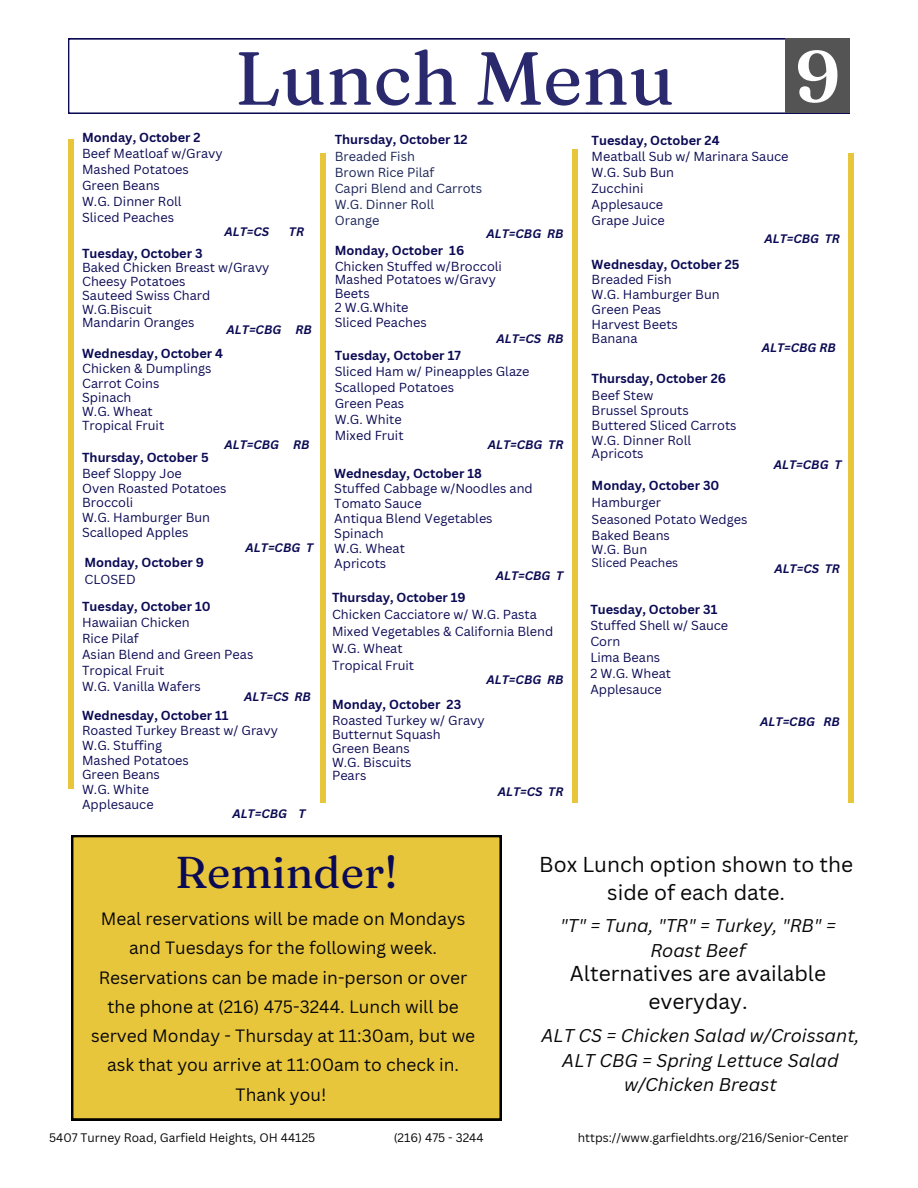
<style>
.page{position:relative;width:918px;height:1188px;background:#fff}
.page>*{position:absolute;margin:0;border:0;box-sizing:border-box;transform-origin:0 0}
.t1{font:75px "Fraunces 9 pt";color:#2a296e}
.t2{font:600 72px "Fraunces 9 pt";color:#fefefe}
.t3{font:44.55px "Fraunces 9 pt";color:#0b0a54}
.t4{font:21px/28.2px "Canva Sans";color:#070709;text-align:center}
.t5{font:italic 18px/24.8px "Canva Sans";color:#070709;text-align:center}
.t6{font:17.4px/29.2px "Canva Sans";color:#070709;text-align:center}
.t7{font:12.75px/14.9px "Canva Sans";color:#0b0a54}
.t8{font:700 12.75px "Canva Sans";color:#0b0a54}
.t9{font:12.75px "Canva Sans";color:#1a2456}
.t10{font:italic 700 12px "Canva Sans";color:#0b0a54}
.t11{font:12px "Canva Sans";color:#070709}
.t12{font:12px "Canva Sans";color:#0b0a54}
</style>
<div class="page">
<div style="left:68px;top:140px;width:5px;height:649px;background:#e8c63c"></div>
<div style="left:71px;top:835px;width:431px;height:285px;background:#e8c63c"></div>
<div style="left:69px;top:833px;width:435px;height:290px;border:4px solid #000"></div>
<div style="left:320px;top:153px;width:6px;height:649px;background:#e8c63c"></div>
<div style="left:572px;top:150px;width:6px;height:653px;background:#e8c63c"></div>
<div style="left:67px;top:37px;width:784px;height:78px;border:2px solid #0b0a54"></div>
<div style="left:785px;top:39px;width:65px;height:75px;background:#545454"></div>
<div style="left:848px;top:153px;width:5px;height:649px;background:#e8c63c"></div>
<p class="t1" style="left:235px;top:31px;width:442px">Lunch Menu</p>
<p class="t2" style="left:795px;top:31px;width:46px">9</p>
<p class="t8" style="left:82px;top:129px;width:120px">Monday, October 2</p>
<p class="t7" style="left:82px;top:145px;width:142px;line-height:15.9px">Beef Meatloaf w/Gravy<br>Mashed Potatoes</p>
<p class="t7" style="left:82px;top:178px;width:79px">Green Beans</p>
<p class="t7" style="left:82px;top:194px;width:101px">W.G. Dinner Roll</p>
<p class="t7" style="left:82px;top:210px;width:93px">Sliced Peaches</p>
<p class="t8" style="left:82px;top:245px;width:122px">Tuesday, October 3</p>
<p class="t7" style="left:82px;top:260px;width:189px">Baked Chicken Breast w/Gravy</p>
<p class="t7" style="left:82px;top:274px;width:105px">Cheesy Potatoes</p>
<p class="t7" style="left:82px;top:288px;width:130px;line-height:13.8px">Sauteed Swiss Chard<br>W.G.Biscuit</p>
<p class="t7" style="left:82px;top:315px;width:114px">Mandarin Oranges</p>
<p class="t8" style="left:82px;top:345px;width:143px">Wednesday, October 4</p>
<p class="t7" style="left:82px;top:361px;width:131px">Chicken &amp; Dumplings</p>
<p class="t7" style="left:82px;top:376px;width:79px">Carrot Coins</p>
<p class="t7" style="left:82px;top:389px;width:51px">Spinach</p>
<p class="t7" style="left:82px;top:403px;width:72px">W.G. Wheat</p>
<p class="t7" style="left:82px;top:418px;width:84px">Tropical Fruit</p>
<p class="t10" style="left:224px;top:436px;width:87px">ALT=CBG RB</p>
<p class="t10" style="left:224px;top:223px;width:46px">ALT=CS</p>
<p class="t10" style="left:289px;top:223px;width:17px">TR</p>
<p class="t10" style="left:227px;top:321px;width:87px">ALT=CBG RB</p>
<p class="t8" style="left:82px;top:448px;width:128px">Thursday, October 5</p>
<p class="t7" style="left:82px;top:465px;width:101px">Beef Sloppy Joe</p>
<p class="t7" style="left:82px;top:480px;width:146px">Oven Roasted Potatoes</p>
<p class="t7" style="left:82px;top:495px;width:53px">Broccoli</p>
<p class="t7" style="left:82px;top:510px;width:130px">W.G. Hamburger Bun</p>
<p class="t7" style="left:82px;top:525px;width:108px">Scalloped Apples</p>
<p class="t8" style="left:84px;top:553px;width:121px">Monday, October 9</p>
<p class="t7" style="left:84px;top:571px;width:53px">CLOSED</p>
<p class="t10" style="left:246px;top:539px;width:69px">ALT=CBG T</p>
<p class="t8" style="left:82px;top:597px;width:130px">Tuesday, October 10</p>
<p class="t7" style="left:82px;top:615px;width:109px">Hawaiian Chicken</p>
<p class="t7" style="left:82px;top:631px;width:58px">Rice Pilaf</p>
<p class="t7" style="left:82px;top:646px;width:173px">Asian Blend and Green Peas</p>
<p class="t7" style="left:82px;top:662px;width:84px">Tropical Fruit</p>
<p class="t7" style="left:82px;top:678px;width:120px">W.G. Vanilla Wafers</p>
<p class="t8" style="left:82px;top:706px;width:148px">Wednesday, October 11</p>
<p class="t7" style="left:82px;top:723px;width:197px">Roasted Turkey Breast w/ Gravy</p>
<p class="t7" style="left:82px;top:737px;width:82px">W.G. Stuffing</p>
<p class="t7" style="left:82px;top:752px;width:108px">Mashed Potatoes</p>
<p class="t7" style="left:82px;top:767px;width:79px">Green Beans</p>
<p class="t7" style="left:82px;top:782px;width:68px">W.G. White</p>
<p class="t7" style="left:82px;top:797px;width:73px">Applesauce</p>
<p class="t10" style="left:244px;top:688px;width:68px">ALT=CS RB</p>
<p class="t10" style="left:232px;top:805px;width:75px">ALT=CBG T</p>
<p class="t8" style="left:335px;top:130px;width:134px">Thursday, October 12</p>
<p class="t9" style="left:335px;top:147px;width:82px">Breaded Fish</p>
<p class="t9" style="left:335px;top:163px;width:101px">Brown Rice Pilaf</p>
<p class="t9" style="left:335px;top:179px;width:149px">Capri Blend and Carrots</p>
<p class="t9" style="left:335px;top:195px;width:101px">W.G. Dinner Roll</p>
<p class="t9" style="left:335px;top:211px;width:46px">Orange</p>
<p class="t10" style="left:487px;top:226px;width:78px">ALT=CBG RB</p>
<p class="t8" style="left:335px;top:241px;width:131px">Monday, October 16</p>
<p class="t7" style="left:335px;top:258px;width:169px">Chicken Stuffed w/Broccoli</p>
<p class="t7" style="left:335px;top:272px;width:163px">Mashed Potatoes w/Gravy</p>
<p class="t7" style="left:335px;top:286px;width:36px">Beets</p>
<p class="t7" style="left:335px;top:300px;width:75px">2 W.G.White</p>
<p class="t7" style="left:335px;top:314px;width:93px">Sliced Peaches</p>
<p class="t8" style="left:335px;top:346px;width:128px">Tuesday, October 17</p>
<p class="t7" style="left:335px;top:363px;width:196px">Sliced Ham w/ Pineapples Glaze</p>
<p class="t7" style="left:335px;top:379px;width:121px">Scalloped Potatoes</p>
<p class="t7" style="left:335px;top:395px;width:71px">Green Peas</p>
<p class="t7" style="left:335px;top:411px;width:68px">W.G. White</p>
<p class="t7" style="left:335px;top:427px;width:70px">Mixed Fruit</p>
<p class="t10" style="left:497px;top:330px;width:68px">ALT=CS RB</p>
<p class="t10" style="left:488px;top:436px;width:77px">ALT=CBG TR</p>
<p class="t8" style="left:334px;top:465px;width:149px">Wednesday, October 18</p>
<p class="t7" style="left:334px;top:481px;width:200px">Stuffed Cabbage w/Noodles and<br>Tomato Sauce</p>
<p class="t7" style="left:334px;top:511px;width:160px">Antiqua Blend Vegetables</p>
<p class="t7" style="left:334px;top:526px;width:51px">Spinach</p>
<p class="t7" style="left:334px;top:540px;width:72px">W.G. Wheat</p>
<p class="t7" style="left:334px;top:555px;width:53px">Apricots</p>
<p class="t10" style="left:496px;top:567px;width:69px">ALT=CBG T</p>
<p class="t8" style="left:332px;top:588px;width:135px">Thursday, October 19</p>
<p class="t7" style="left:332px;top:607px;width:206px">Chicken Cacciatore w/ W.G. Pasta</p>
<p class="t7" style="left:332px;top:624px;width:223px">Mixed Vegetables &amp; California Blend</p>
<p class="t7" style="left:332px;top:641px;width:72px">W.G. Wheat</p>
<p class="t7" style="left:332px;top:658px;width:84px">Tropical Fruit</p>
<p class="t10" style="left:487px;top:671px;width:78px">ALT=CBG RB</p>
<p class="t8" style="left:332px;top:696px;width:131px">Monday, October 23</p>
<p class="t7" style="left:332px;top:713px;width:154px">Roasted Turkey w/ Gravy</p>
<p class="t7" style="left:332px;top:727px;width:110px">Butternut Squash</p>
<p class="t7" style="left:332px;top:740px;width:79px">Green Beans</p>
<p class="t7" style="left:332px;top:754px;width:81px">W.G. Biscuits</p>
<p class="t7" style="left:332px;top:768px;width:36px">Pears</p>
<p class="t10" style="left:498px;top:783px;width:67px">ALT=CS TR</p>
<p class="t8" style="left:592px;top:131px;width:129px">Tuesday, October 24</p>
<p class="t7" style="left:592px;top:149px;width:198px">Meatball Sub w/ Marinara Sauce</p>
<p class="t7" style="left:592px;top:164px;width:84px">W.G. Sub Bun</p>
<p class="t7" style="left:592px;top:180px;width:53px">Zucchini</p>
<p class="t7" style="left:592px;top:196px;width:73px">Applesauce</p>
<p class="t7" style="left:592px;top:212px;width:75px">Grape Juice</p>
<p class="t8" style="left:592px;top:255px;width:149px">Wednesday, October 25</p>
<p class="t7" style="left:592px;top:272px;width:82px">Breaded Fish</p>
<p class="t7" style="left:592px;top:286px;width:130px">W.G. Hamburger Bun</p>
<p class="t7" style="left:592px;top:301px;width:71px">Green Peas</p>
<p class="t7" style="left:592px;top:316px;width:88px">Harvest Beets</p>
<p class="t7" style="left:592px;top:331px;width:47px">Banana</p>
<p class="t8" style="left:592px;top:370px;width:136px">Thursday, October 26</p>
<p class="t7" style="left:592px;top:388px;width:63px">Beef Stew</p>
<p class="t7" style="left:592px;top:403px;width:99px">Brussel Sprouts</p>
<p class="t7" style="left:592px;top:418px;width:146px">Buttered Sliced Carrots</p>
<p class="t7" style="left:592px;top:433px;width:101px">W.G. Dinner Roll</p>
<p class="t7" style="left:592px;top:446px;width:53px">Apricots</p>
<p class="t8" style="left:592px;top:477px;width:129px">Monday, October 30</p>
<p class="t7" style="left:592px;top:495px;width:71px">Hamburger</p>
<p class="t7" style="left:592px;top:512px;width:157px">Seasoned Potato Wedges</p>
<p class="t7" style="left:592px;top:528px;width:80px">Baked Beans</p>
<p class="t7" style="left:592px;top:542px;width:57px">W.G. Bun</p>
<p class="t12" style="left:592px;top:555px;width:88px">Sliced Peaches</p>
<p class="t8" style="left:590px;top:600px;width:129px">Tuesday, October 31</p>
<p class="t7" style="left:590px;top:617px;width:139px">Stuffed Shell w/ Sauce</p>
<p class="t7" style="left:590px;top:633px;width:32px">Corn</p>
<p class="t7" style="left:590px;top:649px;width:71px">Lima Beans</p>
<p class="t7" style="left:590px;top:665px;width:82px">2 W.G. Wheat</p>
<p class="t7" style="left:590px;top:681px;width:73px">Applesauce</p>
<p class="t10" style="left:764px;top:230px;width:77px">ALT=CBG TR</p>
<p class="t10" style="left:762px;top:339px;width:75px">ALT=CBG RB</p>
<p class="t10" style="left:774px;top:456px;width:69px">ALT=CBG T</p>
<p class="t10" style="left:774px;top:560px;width:67px">ALT=CS TR</p>
<p class="t10" style="left:760px;top:713px;width:81px">ALT=CBG RB</p>
<p class="t3" style="left:175px;top:844px;width:224px">Reminder!</p>
<p class="t6" style="left:91px;top:904px;width:386px">Meal reservations will be made on Mondays and Tuesdays for the following week.<br>Reservations can be made in-person or over the phone at (216) 475-3244. Lunch will be served Monday - Thursday at 11:30am, but we ask that you arrive at 11:00am to check in.<br>Thank you!</p>
<p class="t4" style="left:539px;top:850px;width:315px">Box Lunch option shown to the side of each date.</p>
<p class="t5" style="left:560px;top:913px;width:277px">"T" = Tuna, "TR" = Turkey, "RB" =<br>Roast Beef</p>
<p class="t4" style="left:570px;top:959px;width:258px">Alternatives are available everyday.</p>
<p class="t5" style="left:541px;top:1023px;width:319px">ALT CS = Chicken Salad w/Croissant,<br>ALT CBG = Spring Lettuce Salad w/Chicken Breast</p>
<p class="t11" style="left:49px;top:1129px;width:268px">5407 Turney Road, Garfield Heights, OH 44125</p>
<p class="t11" style="left:394px;top:1129px;width:92px">(216) 475 - 3244</p>
<p class="t11" style="left:578px;top:1129px;width:272px">https://www.garfieldhts.org/216/Senior-Center</p>
</div>
